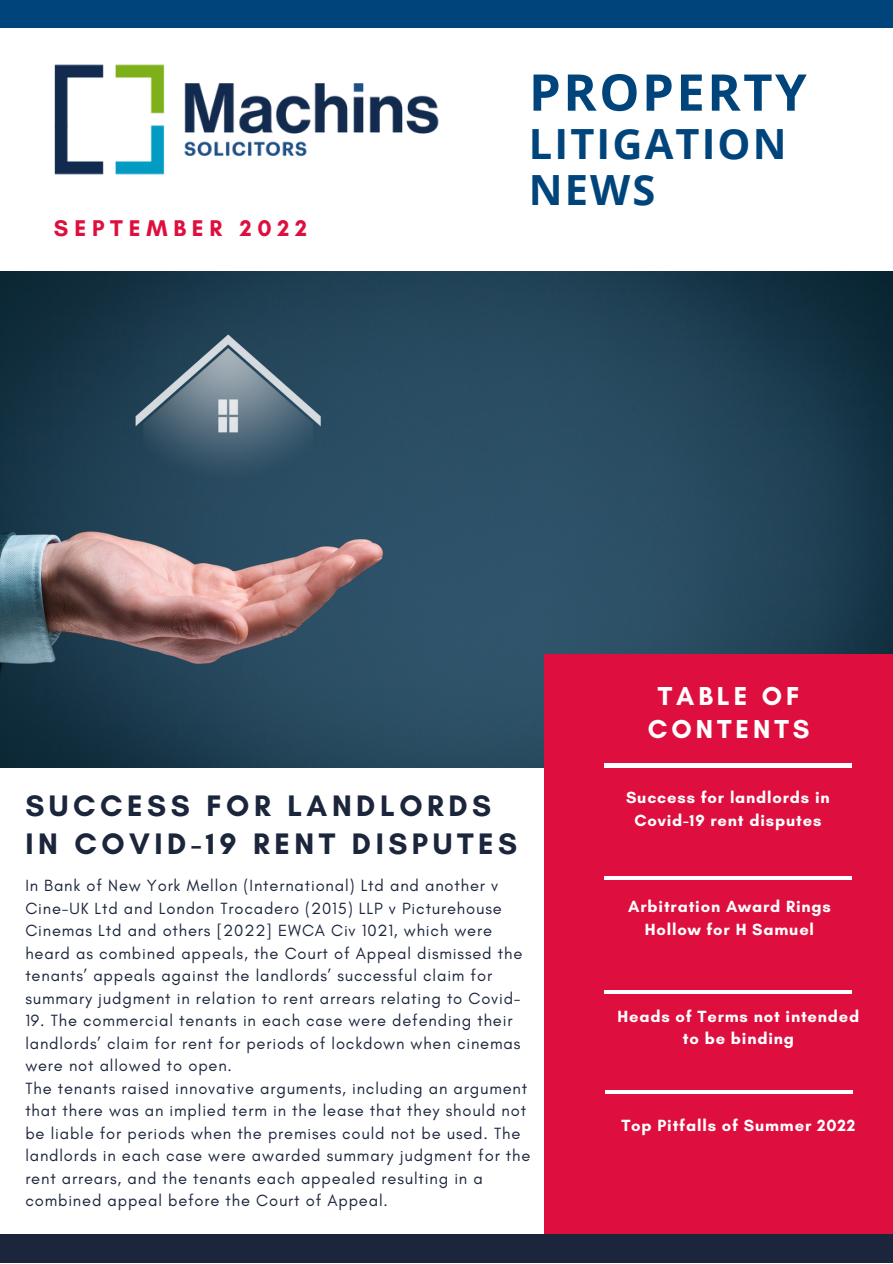
<style>
.page{position:relative;width:893px;height:1264px;background:#fff}
.page>*{position:absolute;margin:0;border:0;box-sizing:border-box;transform-origin:0 0}
.t1{font:700 50.55px "Open Sans";letter-spacing:.05em;color:#00447c}
.t2{font:700 41.55px/46px "Open Sans";letter-spacing:.05em;color:#00447c}
.t3{font:700 30.15px/38.2px "Glacial Indifference";letter-spacing:.15em;color:#1b253c}
.t4{font:700 26.4px/32.5px "Glacial Indifference";letter-spacing:.15em;color:#fff;text-align:center}
.t5{font:700 23.1px "Glacial Indifference";letter-spacing:.25em;color:#de0f3f}
.t6{font:16.5px/22.5px "Glacial Indifference";letter-spacing:.05em;color:#1b253c}
.t7{font:700 16.5px/22.5px "Glacial Indifference";letter-spacing:.05em;color:#fff;text-align:center}
</style>
<div class="page">
<img style="left:0;top:271px;width:892px;height:496px">
<div style="left:544px;top:654px;width:348px;height:580px;background:#de0f3f"></div>
<hr style="left:604px;top:876px;width:248px;height:3px;background:#fff">
<hr style="left:604px;top:990px;width:248px;height:3px;background:#fff">
<hr style="left:605px;top:1090px;width:247px;height:3px;background:#fff">
<div style="left:0;top:0;width:892px;height:27px;background:#00447c"></div>
<div style="left:0;top:1234px;width:892px;height:28px;background:#1b253c"></div>
<img style="left:54px;top:64px;width:385px;height:111px">
<hr style="left:604px;top:763px;width:248px;height:4px;background:#fff">
<h3 class="t5" style="left:54px;top:213px;width:255px">SEPTEMBER 2022</h3>
<h1 class="t1" style="left:529px;top:57px;width:279px">PROPERTY</h1>
<h2 class="t2" style="left:529px;top:120px;width:259px">LITIGATION<br>NEWS</h2>
<h3 class="t4" style="left:647px;top:679px;width:163px">TABLE OF<br>CONTENTS</h3>
<h3 class="t3" style="left:25px;top:786px;width:493px">SUCCESS FOR LANDLORDS<br>IN COVID-19 RENT DISPUTES</h3>
<p class="t6" style="left:25px;top:874px;width:498px">In Bank of New York Mellon (International) Ltd and another v Cine-UK Ltd and London Trocadero (2015) LLP v Picturehouse Cinemas Ltd and others [2022] EWCA Civ 1021, which were heard as combined appeals, the Court of Appeal dismissed the tenants’ appeals against the landlords’ successful claim for summary judgment in relation to rent arrears relating to Covid-</p>
<p class="t6" style="left:25px;top:1009px;width:506px">19. The commercial tenants in each case were defending their landlords’ claim for rent for periods of lockdown when cinemas were not allowed to open.<br>The tenants raised innovative arguments, including an argument that there was an implied term in the lease that they should not be liable for periods when the premises could not be used. The landlords in each case were awarded summary judgment for the rent arrears, and the tenants each appealed resulting in a combined appeal before the Court of Appeal.</p>
<p class="t7" style="left:626px;top:786px;width:205px">Success for landlords in<br>Covid-19 rent disputes</p>
<p class="t7" style="left:628px;top:895px;width:204px">Arbitration Award Rings<br>Hollow for H Samuel</p>
<p class="t7" style="left:617px;top:1004px;width:243px">Heads of Terms not intended to be binding</p>
<p class="t7" style="left:621px;top:1113px;width:235px">Top Pitfalls of Summer 2022</p>
</div>
